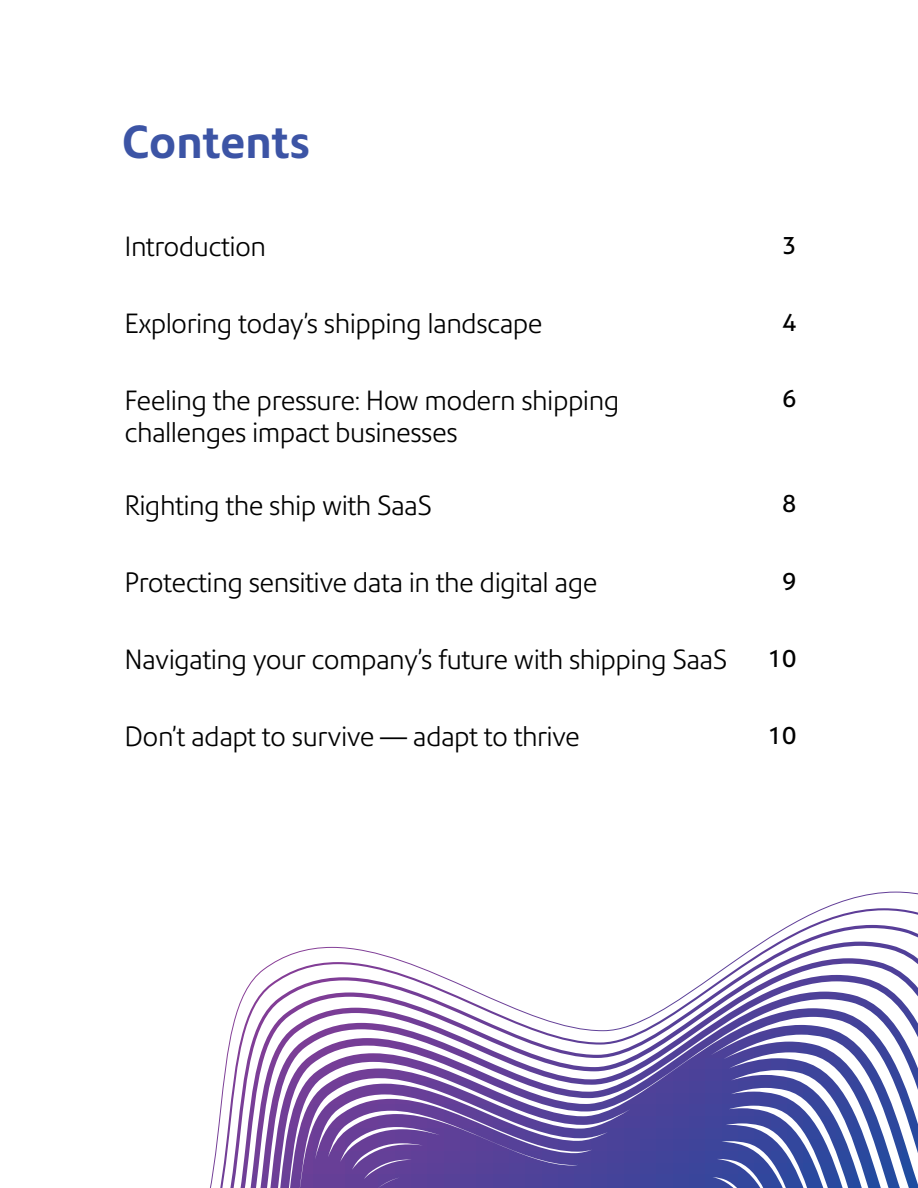
<style>
.page{position:relative;width:918px;height:1188px;background:#fff}
.page>*{position:absolute;margin:0;border:0;box-sizing:border-box;transform-origin:0 0}
.t1{font:700 45px "Precision Sans";color:#3c54a5}
.t2{font:300 27px/32.4px "Precision Sans";letter-spacing:-.02em;color:#000}
.t3{font:24px "Precision Sans";color:#000}
</style>
<div class="page">
<svg style="left:210px;top:891px;width:708px;height:297px"></svg>
<p class="t1" style="left:122px;top:115px;width:189px">Contents</p>
<p class="t2" style="left:124px;top:230px;width:143px">Introduction</p>
<p class="t3" style="left:782px;top:231px;width:16px">3</p>
<p class="t2" style="left:124px;top:307px;width:420px">Exploring today’s shipping landscape</p>
<p class="t3" style="left:782px;top:308px;width:16px">4</p>
<p class="t2" style="left:124px;top:384px;width:496px">Feeling the pressure: How modern shipping challenges impact businesses</p>
<p class="t3" style="left:782px;top:384px;width:16px">6</p>
<p class="t2" style="left:124px;top:489px;width:309px">Righting the ship with SaaS</p>
<p class="t3" style="left:782px;top:489px;width:16px">8</p>
<p class="t2" style="left:124px;top:566px;width:475px">Protecting sensitive data in the digital age</p>
<p class="t3" style="left:782px;top:567px;width:16px">9</p>
<p class="t2" style="left:124px;top:643px;width:604px">Navigating your company’s future with shipping SaaS</p>
<p class="t3" style="left:768px;top:644px;width:30px">10</p>
<p class="t2" style="left:124px;top:720px;width:457px">Don’t adapt to survive — adapt to thrive</p>
<p class="t3" style="left:768px;top:721px;width:30px">10</p>
</div>
